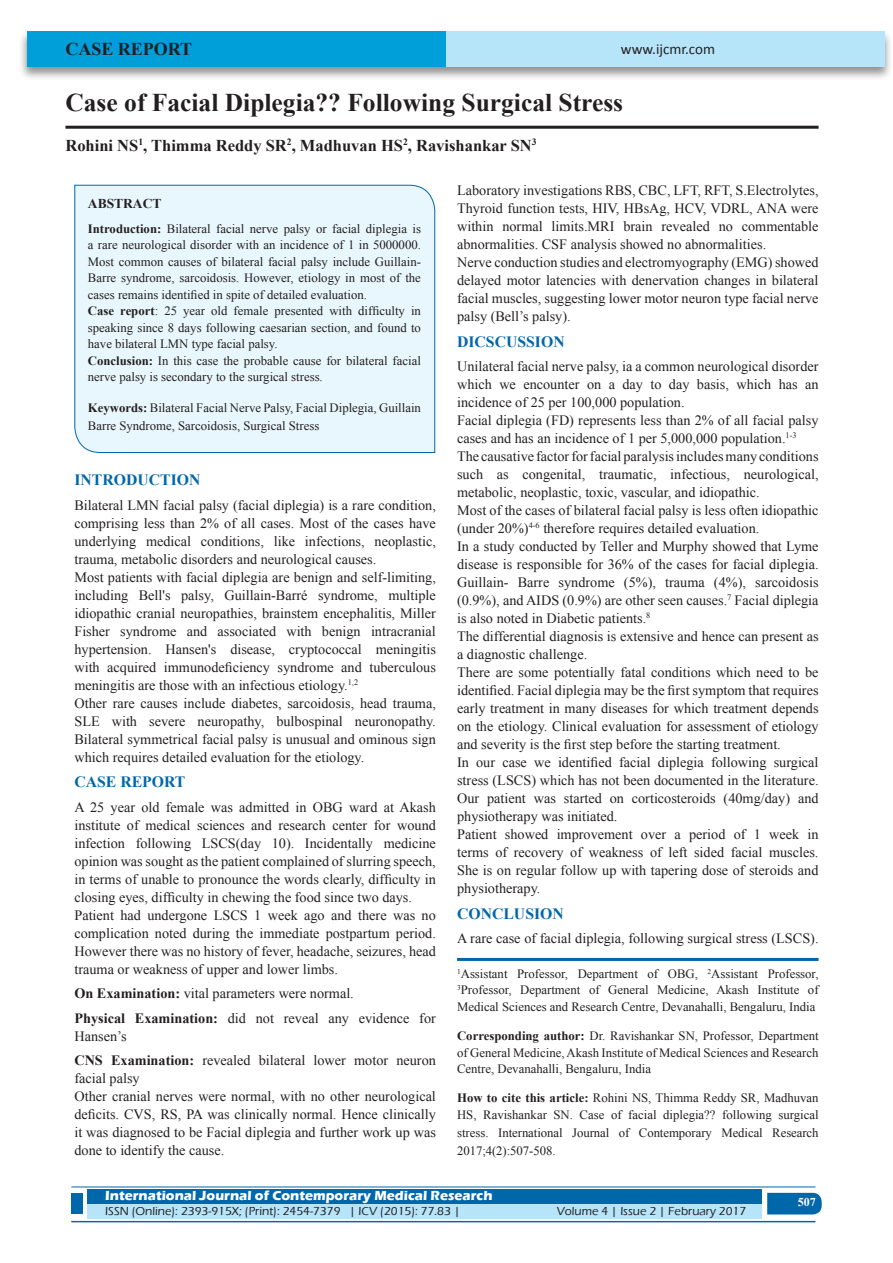
<style>
.page{position:relative;width:893px;height:1263px;background:#fff}
.page>*{position:absolute;margin:0;border:0;box-sizing:border-box;transform-origin:0 0}
.A_Title_New{font:700 25.5px "Times New Roman";color:#231f20}
.AT_new{font:700 18px "Times New Roman";color:#231f20}
.AU-New{font:700 16.5px "Times New Roman";color:#231f20}
.t1{font:700 15.75px "Times New Roman";color:#0067aa}
.t2{font:15px "Calibri";color:#231f20}
.TX_New{font:14.25px/18px "Times New Roman";color:#231f20;text-align:justify}
.t3{font:700 13.5px "Eras ITC";color:#fff}
.t4{font:700 13.5px "Times New Roman";color:#231f20}
.Affi_New{font:12.75px/16.5px "Times New Roman";color:#231f20}
.HTC_new{font:12.75px/16.5px "Times New Roman";color:#231f20}
.Corresponding{font:12.75px/16.5px "Times New Roman";color:#231f20;text-align:justify}
.t5{font:500 12px "Eras ITC";color:#231f20}
.t6{font:700 12px "Times New Roman";color:#fff}
.s1{font-weight:700}
</style>
<div class="page">
<div style="left:19px;top:29px;width:874px;height:52px;background:#231f20;opacity:.5"></div>
<div style="left:27px;top:31px;width:858px;height:35px;background:#b6e4f9"></div>
<div style="left:27px;top:31px;width:419px;height:35px;background:#009fda"></div>
<div style="left:87px;top:1189px;width:674px;height:15px;background:#0067aa"></div>
<div style="left:87px;top:1204px;width:674px;height:15px;background:#b6e4f9"></div>
<svg style="left:767px;top:1193px;width:55px;height:21px"></svg>
<hr style="left:71px;top:1186px;width:744px;height:1px;background:#0067aa">
<hr style="left:71px;top:1221px;width:744px;height:1px;background:#0067aa">
<div style="left:71px;top:1193px;width:12px;height:21px;background:#0067aa"></div>
<hr style="left:65px;top:126px;width:754px;height:3px;background:#231f20">
<div style="left:74px;top:184px;width:361px;height:269px;background:#e8f6fd"></div>
<hr style="left:457px;top:958px;width:362px;height:3px;background:#0067aa">
<p class="AT_new" style="left:65px;top:36px;width:128px">CASE REPORT</p>
<p class="t2" style="left:621px;top:40px;width:96px">www.ijcmr.com</p>
<p class="A_Title_New" style="left:65px;top:85px;width:559px">Case of Facial Diplegia?? Following Surgical Stress</p>
<p class="AU-New" style="left:65px;top:134px;width:473px">Rohini NS<sup>1</sup>, Thimma Reddy SR<sup>2</sup>, Madhuvan HS<sup>2</sup>, Ravishankar SN<sup>3</sup></p>
<p class="t4" style="left:88px;top:194px;width:75px">ABSTRACT</p>
<p class="Affi_New" style="left:88px;top:220px;width:335px"><span class="s1">Introduction:</span> Bilateral facial nerve palsy or facial diplegia is a rare neurological disorder with an incidence of 1 in 5000000.<br>Most common causes of bilateral facial palsy include Guillain-Barre syndrome, sarcoidosis. However, etiology in most of the cases remains identified in spite of detailed evaluation.<br><span class="s1">Case report</span>: 25 year old female presented with difficulty in speaking since 8 days following caesarian section, and found to have bilateral LMN type facial palsy.<br><span class="s1">Conclusion:</span> In this case the probable cause for bilateral facial nerve palsy is secondary to the surgical stress.</p>
<p class="Affi_New" style="left:88px;top:398px;width:335px;line-height:18px"><span class="s1">Keywords:</span> Bilateral Facial Nerve Palsy, Facial Diplegia, Guillain<br>Barre Syndrome, Sarcoidosis, Surgical Stress</p>
<h1 class="t1" style="left:74px;top:469px;width:127px">INTRODUCTION</h1>
<p class="TX_New" style="left:74px;top:495px;width:363px">Bilateral LMN facial palsy (facial diplegia) is a rare condition, comprising less than 2% of all cases. Most of the cases have underlying medical conditions, like infections, neoplastic, trauma, metabolic disorders and neurological causes.</p>
<p class="TX_New" style="left:74px;top:567px;width:363px">Most patients with facial diplegia are benign and self-limiting, including Bell's palsy, Guillain-Barré syndrome, multiple idiopathic cranial neuropathies, brainstem encephalitis, Miller Fisher syndrome and associated with benign intracranial hypertension. Hansen's disease, cryptococcal meningitis with acquired immunodeficiency syndrome and tuberculous meningitis are those with an infectious etiology.<sup>1,2</sup></p>
<p class="TX_New" style="left:74px;top:693px;width:363px">Other rare causes include diabetes, sarcoidosis, head trauma, SLE with severe neuropathy, bulbospinal neuronopathy.<br>Bilateral symmetrical facial palsy is unusual and ominous sign which requires detailed evaluation for the etiology.</p>
<h1 class="t1" style="left:74px;top:771px;width:113px">CASE REPORT</h1>
<p class="TX_New" style="left:74px;top:798px;width:363px">A 25 year old female was admitted in OBG ward at Akash institute of medical sciences and research center for wound infection following LSCS(day 10). Incidentally medicine opinion was sought as the patient complained of slurring speech, in terms of unable to pronounce the words clearly, difficulty in closing eyes, difficulty in chewing the food since two days.</p>
<p class="TX_New" style="left:74px;top:906px;width:363px">Patient had undergone LSCS 1 week ago and there was no complication noted during the immediate postpartum period.<br>However there was no history of fever, headache, seizures, head trauma or weakness of upper and lower limbs.</p>
<p class="TX_New" style="left:74px;top:984px;width:281px"><span class="s1">On Examination:</span> vital parameters were normal.</p>
<p class="TX_New" style="left:74px;top:1008px;width:363px"><span class="s1">Physical Examination:</span> did not reveal any evidence for<br>Hansen’s</p>
<p class="TX_New" style="left:74px;top:1051px;width:363px"><span class="s1">CNS Examination:</span> revealed bilateral lower motor neuron facial palsy</p>
<p class="TX_New" style="left:74px;top:1087px;width:363px">Other cranial nerves were normal, with no other neurological deficits. CVS, RS, PA was clinically normal. Hence clinically it was diagnosed to be Facial diplegia and further work up was done to identify the cause.</p>
<p class="TX_New" style="left:457px;top:181px;width:363px">Laboratory investigations RBS, CBC, LFT, RFT, S.Electrolytes, Thyroid function tests, HIV, HBsAg, HCV, VDRL, ANA were within normal limits.MRI brain revealed no commentable abnormalities. CSF analysis showed no abnormalities.</p>
<p class="TX_New" style="left:457px;top:253px;width:363px">Nerve conduction studies and electromyography (EMG) showed delayed motor latencies with denervation changes in bilateral facial muscles, suggesting lower motor neuron type facial nerve palsy (Bell’s palsy).</p>
<h1 class="t1" style="left:457px;top:330px;width:109px">DICSCUSSION</h1>
<p class="TX_New" style="left:457px;top:357px;width:363px">Unilateral facial nerve palsy, ia a common neurological disorder which we encounter on a day to day basis, which has an incidence of 25 per 100,000 population.</p>
<p class="TX_New" style="left:457px;top:411px;width:363px">Facial diplegia (FD) represents less than 2% of all facial palsy cases and has an incidence of 1 per 5,000,000 population.<sup>1-3</sup></p>
<p class="TX_New" style="left:457px;top:447px;width:363px">The causative factor for facial paralysis includes many conditions such as congenital, traumatic, infectious, neurological, metabolic, neoplastic, toxic, vascular, and idiopathic.</p>
<p class="TX_New" style="left:457px;top:501px;width:363px">Most of the cases of bilateral facial palsy is less often idiopathic (under 20%)<sup>4-6</sup> therefore requires detailed evaluation.</p>
<p class="TX_New" style="left:457px;top:537px;width:363px">In a study conducted by Teller and Murphy showed that Lyme disease is responsible for 36% of the cases for facial diplegia.<br>Guillain- Barre syndrome (5%), trauma (4%), sarcoidosis (0.9%), and AIDS (0.9%) are other seen causes.<sup>7</sup> Facial diplegia is also noted in Diabetic patients.<sup>8</sup></p>
<p class="TX_New" style="left:457px;top:627px;width:363px">The differential diagnosis is extensive and hence can present as a diagnostic challenge.</p>
<p class="TX_New" style="left:457px;top:663px;width:363px">There are some potentially fatal conditions which need to be identified. Facial diplegia may be the first symptom that requires early treatment in many diseases for which treatment depends on the etiology. Clinical evaluation for assessment of etiology and severity is the first step before the starting treatment.</p>
<p class="TX_New" style="left:457px;top:753px;width:363px">In our case we identified facial diplegia following surgical stress (LSCS) which has not been documented in the literature.<br>Our patient was started on corticosteroids (40mg/day) and physiotherapy was initiated.</p>
<p class="TX_New" style="left:457px;top:825px;width:363px">Patient showed improvement over a period of 1 week in terms of recovery of weakness of left sided facial muscles.<br>She is on regular follow up with tapering dose of steroids and physiotherapy.</p>
<h1 class="t1" style="left:457px;top:903px;width:108px">CONCLUSION</h1>
<p class="TX_New" style="left:457px;top:929px;width:363px">A rare case of facial diplegia, following surgical stress (LSCS).</p>
<p class="Affi_New" style="left:457px;top:965px;width:363px;text-align:justify"><sup>1</sup>Assistant Professor, Department of OBG, <sup>2</sup>Assistant Professor, <sup>3</sup>Professor, Department of General Medicine, Akash Institute of Medical Sciences and Research Centre, Devanahalli, Bengaluru, India</p>
<p class="Corresponding" style="left:457px;top:1027px;width:363px"><span class="s1">Corresponding author:</span> Dr. Ravishankar SN, Professor, Department of General Medicine, Akash Institute of Medical Sciences and Research Centre, Devanahalli, Bengaluru, India</p>
<p class="HTC_new" style="left:457px;top:1090px;width:363px"><span class="s1">How to cite this article:</span> Rohini NS, Thimma Reddy SR, Madhuvan<br>HS, Ravishankar SN. Case of facial diplegia?? following surgical</p>
<p class="HTC_new" style="left:457px;top:1123px;width:363px;line-height:18px">stress. International Journal of Contemporary Medical Research<br>2017;4(2):507-508.</p>
<p class="t3" style="left:105px;top:1188px;width:389px">International Journal of Contemporary Medical Research</p>
<p class="t5" style="left:105px;top:1204px;width:356px">ISSN (Online): 2393-915X; (Print): 2454-7379 | ICV (2015): 77.83 |</p>
<p class="t5" style="left:557px;top:1204px;width:191px">Volume 4 | Issue 2 | February 2017</p>
<h4 class="t6" style="left:798px;top:1194px;width:19px">507</h4>
</div>
